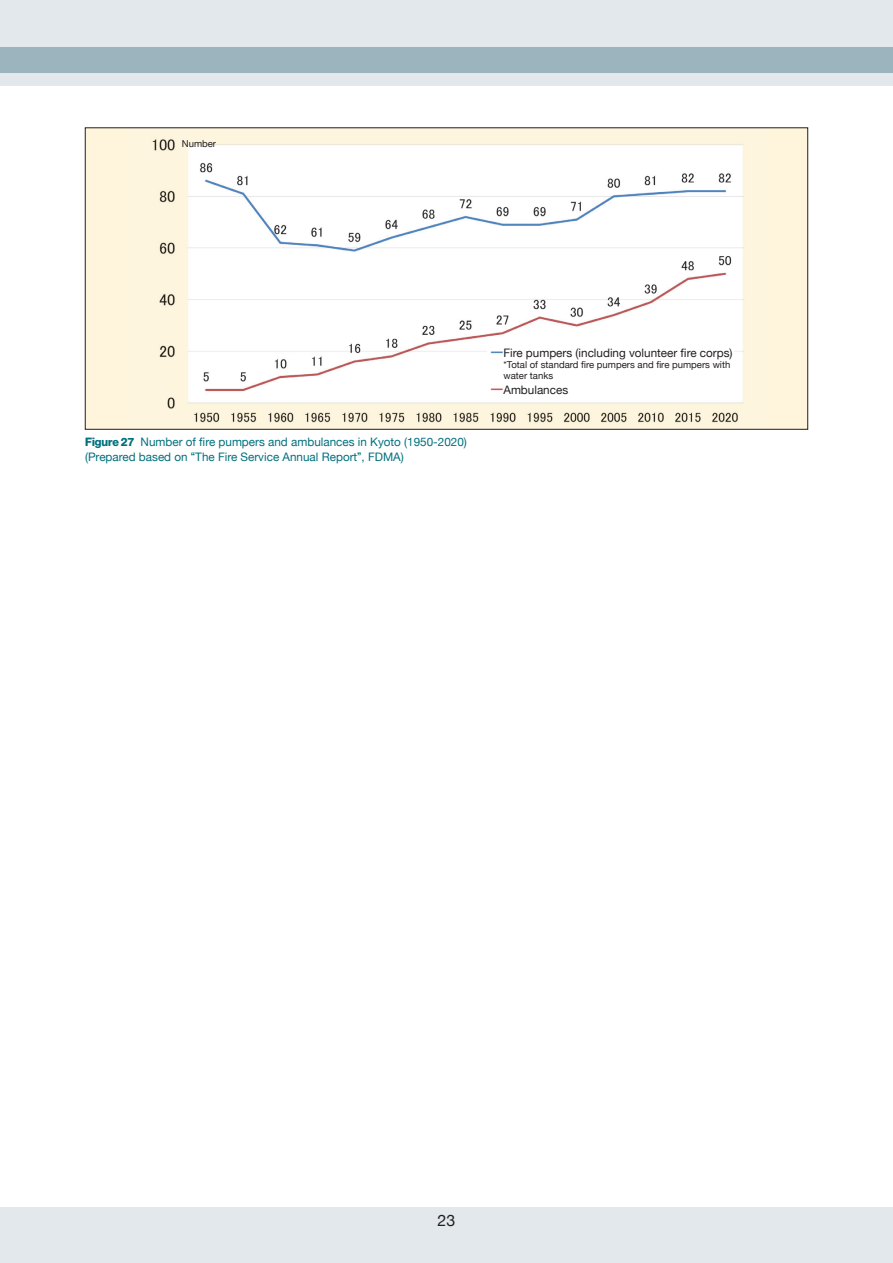
<style>
.page{position:relative;width:893px;height:1263px;background:#fff}
.page>*{position:absolute;margin:0;border:0;box-sizing:border-box;transform-origin:0 0}
.t1{font:15.9px "Helvetica Neue";color:#231f20}
.t2{font:11.7px/14.5px "Helvetica Neue";color:#01707e}
.t3{font:11.7px "Helvetica Neue";color:#231f20}
.t4{font:9.6px/11.7px "Helvetica Neue";color:#231f20}
.s1{font-family:"N Haas Grotesk DS Pro 75 Bd"}
.s2{font-family:"Futo Go B101 Pr 6 N";font-weight:700}
.s3{font-family:"Futo Go B101 Pr 6 N";font-weight:700;font-size:17.55px;color:#5287b7}
.s4{font-family:"Futo Go B101 Pr 6 N";font-weight:700;font-size:17.55px;color:#c9575d}
</style>
<div class="page">
<div style="left:0;top:1208px;width:893px;height:55px;background:#e2e8eb"></div>
<div style="left:0;top:0;width:893px;height:85px;background:#e2e8eb"></div>
<div style="left:0;top:47px;width:893px;height:25px;background:#9bb4bd"></div>
<div style="left:85px;top:128px;width:723px;height:301px;background:#fef5dc"></div>
<img style="left:152px;top:139px;width:592px;height:284px">
<div style="left:487px;top:345px;width:246px;height:51px;background:#fff"></div>
<p class="t4" style="left:182px;top:138px;width:36px">Number</p>
<p class="t2" style="left:85px;top:435px;width:383px"><span class="s1">Figure 27</span> Number of fire pumpers and ambulances in Kyoto (1950-2020) (Prepared based on <span class="s2">“</span>The Fire Service Annual Report<span class="s2">”</span>, FDMA)</p>
<p class="t3" style="left:491px;top:344px;width:243px"><span class="s3">―</span> Fire pumpers (including volunteer fire corps)</p>
<p class="t4" style="left:504px;top:359px;width:228px">*Total of standard fire pumpers and fire pumpers with water tanks</p>
<p class="t3" style="left:491px;top:381px;width:79px"><span class="s4">―</span>Ambulances</p>
<h1 class="t1" style="left:438px;top:1209px;width:19px">23</h1>
</div>
